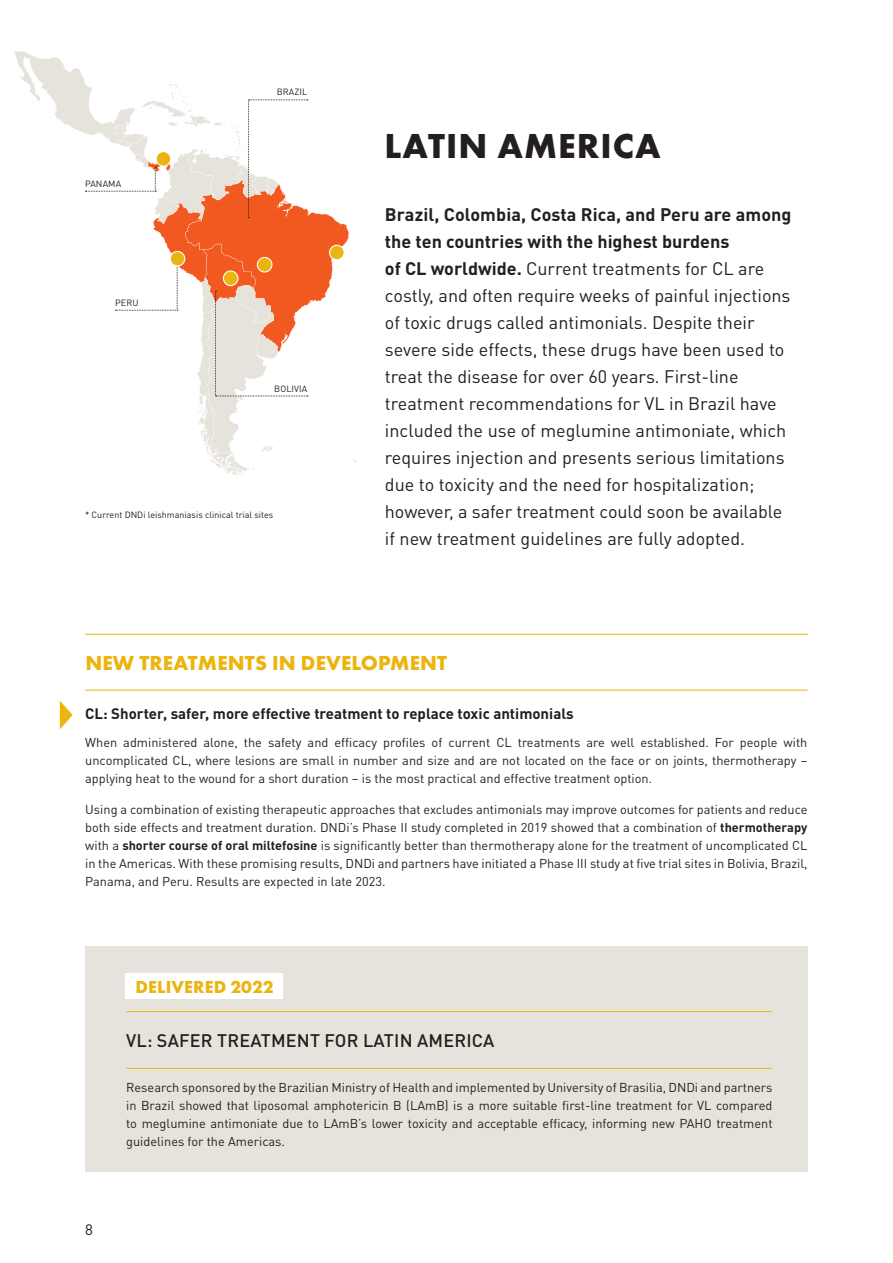
<style>
.page{position:relative;width:893px;height:1263px;background:#fff}
.page>*{position:absolute;margin:0;border:0;box-sizing:border-box;transform-origin:0 0}
.PAGE_TITLE{font:700 36px "Futura PT";letter-spacing:.03em;color:#231f20}
.SUBTITLES{font:700 21px "Futura PT";letter-spacing:.01em;color:#ebb40e}
.BODY_LARGE{font:18px/27px "DINOT";color:#231f20}
.SUBTITLES-2{font:500 18px "DINOT";letter-spacing:.01em;color:#231f20}
.SUBTITLES-3{font:700 18px "Futura PT";letter-spacing:.01em;color:#ebb40e}
.BODY_LARGE-2{font:700 15px "DINOT";color:#231f20}
.t1{font:15px "DINOT";color:#231f20}
.BODY_SMALL{font:12.75px/18px "DINOT";color:#231f20;text-align:justify}
.REF{font:9px "DINOT";color:#231f20}
.s1{font-weight:700}
</style>
<div class="page">
<div style="left:85px;top:946px;width:723px;height:225px;background:#e6e3dc"></div>
<div style="left:126px;top:973px;width:157px;height:26px;background:#fff"></div>
<hr style="left:85px;top:634px;width:723px;height:1px;background:#ebb40e">
<hr style="left:85px;top:690px;width:722px;height:1px;background:#ebb40e">
<hr style="left:126px;top:1068px;width:646px;height:1px;background:#ebb40e">
<hr style="left:126px;top:1011px;width:646px;height:1px;background:#ebb40e">
<svg style="left:60px;top:701px;width:13px;height:28px"></svg>
<svg style="left:15px;top:51px;width:342px;height:425px"></svg>
<div style="left:156px;top:152px;width:15px;height:14px;background:#ebb40e;border-radius:50%"></div>
<div style="left:156px;top:151px;width:15px;height:16px;border:1px solid #fff;border-radius:50%"></div>
<div style="left:170px;top:251px;width:15px;height:15px;background:#ebb40e;border-radius:50%"></div>
<div style="left:170px;top:251px;width:15px;height:16px;border:1px solid #fff;border-radius:50%"></div>
<div style="left:223px;top:271px;width:15px;height:15px;background:#ebb40e;border-radius:50%"></div>
<div style="left:223px;top:270px;width:15px;height:16px;border:1px solid #fff;border-radius:50%"></div>
<div style="left:257px;top:257px;width:15px;height:15px;background:#ebb40e;border-radius:50%"></div>
<div style="left:257px;top:257px;width:15px;height:16px;border:1px solid #fff;border-radius:50%"></div>
<div style="left:330px;top:245px;width:14px;height:15px;background:#ebb40e;border-radius:50%"></div>
<div style="left:329px;top:245px;width:16px;height:15px;border:1px solid #fff;border-radius:50%"></div>
<p class="REF" style="left:85px;top:178px;width:38px">PANAMA</p>
<p class="REF" style="left:115px;top:297px;width:25px">PERU</p>
<p class="REF" style="left:277px;top:86px;width:32px">BRAZIL</p>
<p class="REF" style="left:274px;top:382px;width:35px">BOLIVIA</p>
<p class="REF" style="left:85px;top:509px;width:190px">* Current DNDi leishmaniasis clinical trial sites</p>
<p class="PAGE_TITLE" style="left:384px;top:122px;width:278px">LATIN AMERICA</p>
<p class="BODY_LARGE" style="left:385px;top:200px;width:408px"><span class="s1">Brazil, Colombia, Costa Rica, and Peru are among the ten countries with the highest burdens<br>of CL worldwide.</span> Current treatments for CL are costly, and often require weeks of painful injections of toxic drugs called antimonials. Despite their severe side effects, these drugs have been used to treat the disease for over 60 years. First-line treatment recommendations for VL in Brazil have included the use of meglumine antimoniate, which requires injection and presents serious limitations due to toxicity and the need for hospitalization; however, a safer treatment could soon be available if new treatment guidelines are fully adopted.</p>
<p class="SUBTITLES" style="left:85px;top:650px;width:363px">NEW TREATMENTS IN DEVELOPMENT</p>
<p class="BODY_LARGE-2" style="left:85px;top:703px;width:490px">CL: Shorter, safer, more effective treatment to replace toxic antimonials</p>
<p class="BODY_SMALL" style="left:85px;top:733px;width:724px">When administered alone, the safety and efficacy profiles of current CL treatments are well established. For people with uncomplicated CL, where lesions are small in number and size and are not located on the face or on joints, thermotherapy – applying heat to the wound for a short duration – is the most practical and effective treatment option.</p>
<p class="BODY_SMALL" style="left:85px;top:800px;width:724px">Using a combination of existing therapeutic approaches that excludes antimonials may improve outcomes for patients and reduce both side effects and treatment duration. DNDi’s Phase II study completed in 2019 showed that a combination of <span class="s1">thermotherapy </span>with a <span class="s1">shorter course of oral miltefosine</span> is significantly better than thermotherapy alone for the treatment of uncomplicated CL in the Americas. With these promising results, DNDi and partners have initiated a Phase III study at five trial sites in Bolivia, Brazil, Panama, and Peru. Results are expected in late 2023.</p>
<p class="SUBTITLES-3" style="left:135px;top:975px;width:140px">DELIVERED 2022</p>
<p class="SUBTITLES-2" style="left:126px;top:1029px;width:370px">VL: SAFER TREATMENT FOR LATIN AMERICA</p>
<p class="t1" style="left:85px;top:1220px;width:9px">8</p>
<p class="BODY_SMALL" style="left:126px;top:1077px;width:648px">Research sponsored by the Brazilian Ministry of Health and implemented by University of Brasilia, DNDi and partners in Brazil showed that liposomal amphotericin B (LAmB) is a more suitable first-line treatment for VL compared to meglumine antimoniate due to LAmB’s lower toxicity and acceptable efficacy, informing new PAHO treatment guidelines for the Americas.</p>
</div>
